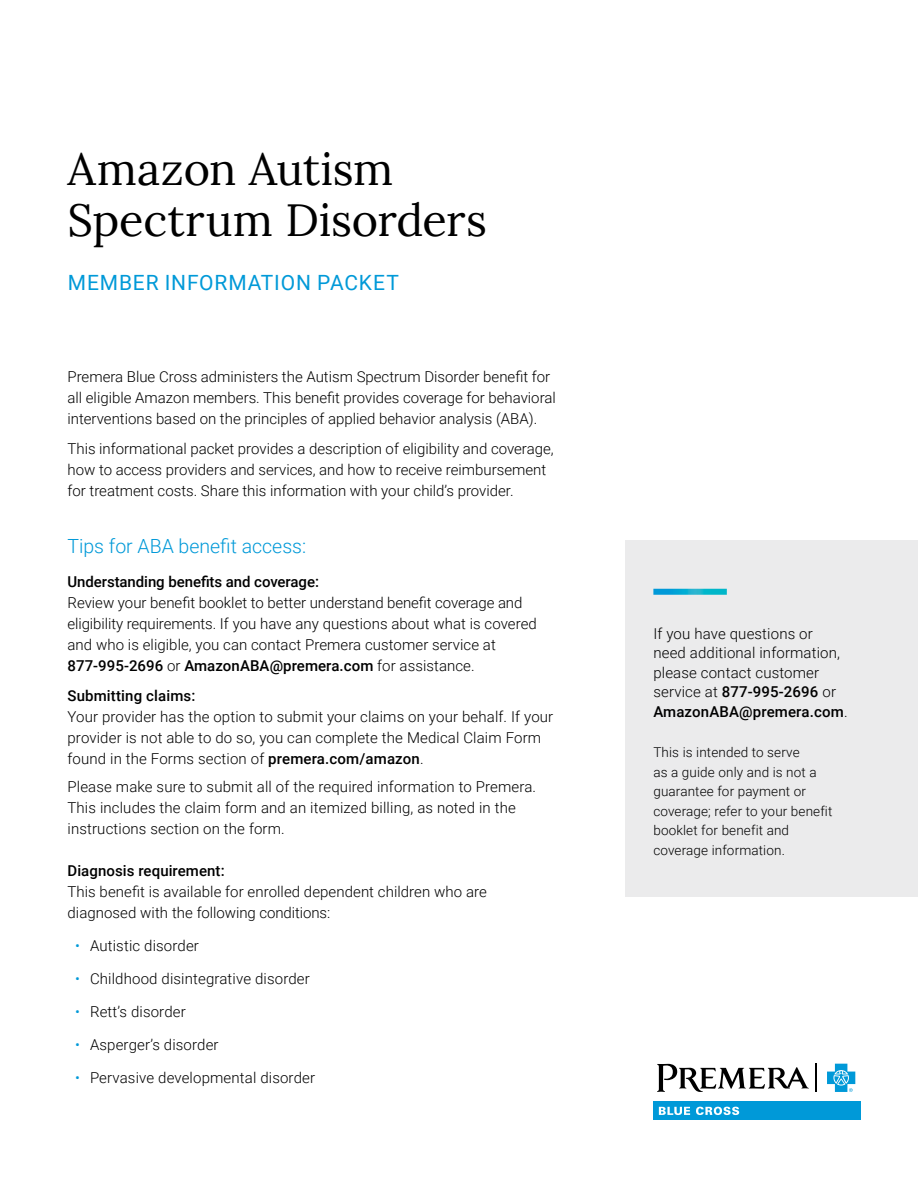
<style>
.page{position:relative;width:918px;height:1188px;background:#fff}
.page>*{position:absolute;margin:0;border:0;box-sizing:border-box;transform-origin:0 0}
.t1{font:45px/51px "Lora";letter-spacing:-.005em;color:#000}
.t2{font:21px "Roboto";letter-spacing:.04em;color:#0099d8}
.t3{font:300 19.5px "Roboto";color:#0099d8}
.t4{font:300 15px/21px "Roboto";letter-spacing:.005em;color:#000}
.t5{font:500 15px "Roboto";letter-spacing:.005em;color:#000}
.t6{font:300 13.5px/19.5px "Roboto";letter-spacing:.01em;color:#000}
.s1{font-weight:500}
.s2{color:#0099d8}
</style>
<div class="page">
<div style="left:625px;top:540px;width:293px;height:356px;background:#ebebec"></div>
<hr style="left:815px;top:1064px;width:2px;height:28px;background:#000">
<div style="left:653px;top:1101px;width:208px;height:19px;background:#0099d8"></div>
<svg style="left:659px;top:1107px;width:31px;height:8px"></svg>
<svg style="left:696px;top:1107px;width:43px;height:8px"></svg>
<svg style="left:657px;top:1064px;width:152px;height:28px"></svg>
<svg style="left:827px;top:1064px;width:28px;height:28px"></svg>
<svg style="left:653px;top:589px;width:74px;height:6px"></svg>
<h1 class="t1" style="left:68px;top:140px;width:421px">Amazon Autism<br>Spectrum Disorders</h1>
<h2 class="t2" style="left:68px;top:267px;width:333px">MEMBER INFORMATION PACKET</h2>
<p class="t4" style="left:68px;top:365px;width:490px">Premera Blue Cross administers the Autism Spectrum Disorder benefit for all eligible Amazon members. This benefit provides coverage for behavioral interventions based on the principles of applied behavior analysis (ABA).</p>
<p class="t4" style="left:68px;top:437px;width:488px">This informational packet provides a description of eligibility and coverage, how to access providers and services, and how to receive reimbursement for treatment costs. Share this information with your child’s provider.</p>
<h3 class="t3" style="left:68px;top:532px;width:240px">Tips for ABA benefit access:</h3>
<p class="t5" style="left:68px;top:571px;width:253px">Understanding benefits and coverage:</p>
<p class="t4" style="left:68px;top:592px;width:471px">Review your benefit booklet to better understand benefit coverage and eligibility requirements. If you have any questions about what is covered and who is eligible, you can contact Premera customer service at <span class="s1">877-995-2696</span> or <span class="s1">AmazonABA@premera.com</span> for assistance.</p>
<p class="t5" style="left:68px;top:685px;width:130px">Submitting claims:</p>
<p class="t4" style="left:68px;top:706px;width:487px">Your provider has the option to submit your claims on your behalf. If your provider is not able to do so, you can complete the Medical Claim Form found in the Forms section of <span class="s1">premera.com/amazon</span>.</p>
<p class="t4" style="left:68px;top:776px;width:470px">Please make sure to submit all of the required information to Premera.<br>This includes the claim form and an itemized billing, as noted in the instructions section on the form.</p>
<p class="t5" style="left:68px;top:860px;width:159px">Diagnosis requirement:</p>
<p class="t4" style="left:68px;top:881px;width:421px">This benefit is available for enrolled dependent children who are diagnosed with the following conditions:</p>
<p class="t4" style="left:75px;top:935px;width:125px"><span class="s2">•</span> Autistic disorder</p>
<p class="t4" style="left:75px;top:968px;width:236px"><span class="s2">•</span> Childhood disintegrative disorder</p>
<p class="t4" style="left:75px;top:1001px;width:112px"><span class="s2">•</span> Rett’s disorder</p>
<p class="t4" style="left:75px;top:1034px;width:145px"><span class="s2">•</span> Asperger’s disorder</p>
<p class="t4" style="left:75px;top:1067px;width:242px"><span class="s2">•</span> Pervasive developmental disorder</p>
<p class="t4" style="left:653px;top:623px;width:196px;line-height:19.5px">If you have questions or need additional information, please contact customer service at <span class="s1">877-995-2696</span> or<br><span class="s1">AmazonABA@premera.com</span>.</p>
<p class="t6" style="left:653px;top:742px;width:181px">This is intended to serve<br>as a guide only and is not a guarantee for payment or coverage; refer to your benefit booklet for benefit and coverage information.</p>
</div>
